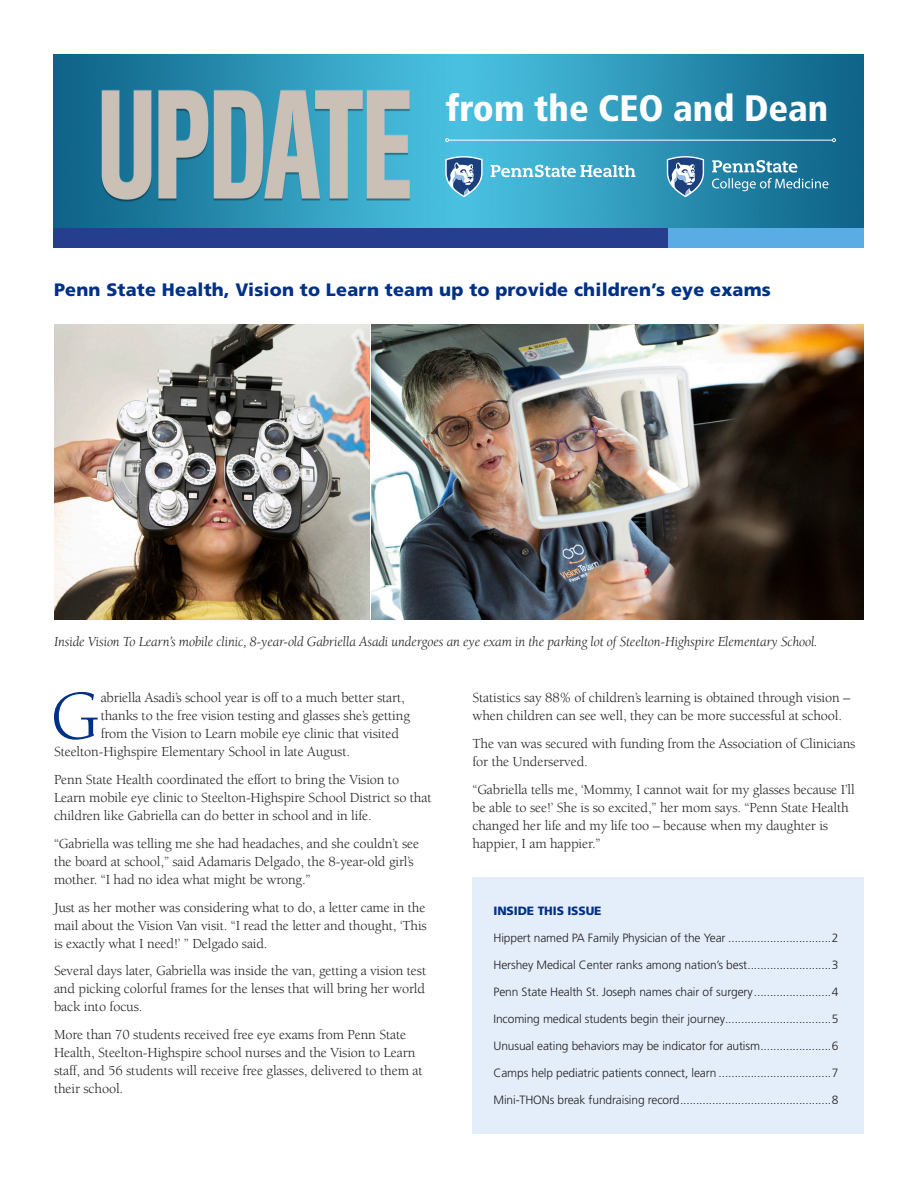
<style>
.page{position:relative;width:918px;height:1188px;background:#fff}
.page>*{position:absolute;margin:0;border:0;box-sizing:border-box;transform-origin:0 0}
.t1{font:70.95px "Berkeley";color:#003186}
.t2{font:900 condensed 36.75px "Frutiger";color:#fff}
.t3{font:900 18px "Frutiger";letter-spacing:.01em;color:#003186}
.t4{font:14.25px/18px "Berkeley";letter-spacing:-.01em;color:#231f20}
.t5{font:italic 14.25px "Berkeley";letter-spacing:-.01em;color:#231f20}
.t6{font:300 12px "Frutiger";letter-spacing:-.01em;color:#231f20}
.t7{font:900 12px "Frutiger";letter-spacing:-.01em;color:#003186}
</style>
<div class="page">
<div style="left:472px;top:878px;width:392px;height:256px;background:#e4eefa"></div>
<div style="left:54px;top:225px;width:614px;height:23px;background:#253f8e"></div>
<div style="left:668px;top:225px;width:196px;height:23px;background:#5aace5"></div>
<img style="left:54px;top:54px;width:810px;height:173px">
<svg style="left:445px;top:156px;width:38px;height:41px"></svg>
<svg style="left:491px;top:165px;width:144px;height:12px"></svg>
<svg style="left:667px;top:156px;width:37px;height:41px"></svg>
<svg style="left:712px;top:160px;width:116px;height:31px;background:#4b93af"></svg>
<hr style="left:449px;top:140px;width:383px;height:1px;background:#fff">
<svg style="left:445px;top:138px;width:4px;height:4px"></svg>
<svg style="left:832px;top:138px;width:4px;height:4px"></svg>
<img style="left:54px;top:324px;width:315px;height:296px">
<img style="left:372px;top:324px;width:492px;height:296px">
<p class="t2" style="left:446px;top:86px;width:384px">from the CEO and Dean</p>
<p class="t3" style="left:54px;top:278px;width:718px">Penn State Health, Vision to Learn team up to provide children’s eye exams</p>
<p class="t5" style="left:54px;top:634px;width:765px">Inside Vision To Learn’s mobile clinic, 8-year-old Gabriella Asadi undergoes an eye exam in the parking lot of Steelton-Highspire Elementary School.</p>
<p class="t1" style="left:50px;top:679px;width:50px">G</p>
<p class="t4" style="left:101px;top:689px;width:306px">abriella Asadi’s school year is off to a much better start,</p>
<p class="t4" style="left:101px;top:707px;width:311px">thanks to the free vision testing and glasses she’s getting</p>
<p class="t4" style="left:101px;top:725px;width:300px">from the Vision to Learn mobile eye clinic that visited</p>
<p class="t4" style="left:54px;top:743px;width:298px">Steelton-Highspire Elementary School in late August.</p>
<p class="t4" style="left:54px;top:771px;width:379px">Penn State Health coordinated the effort to bring the Vision to<br>Learn mobile eye clinic to Steelton-Highspire School District so that children like Gabriella can do better in school and in life.</p>
<p class="t4" style="left:54px;top:835px;width:367px">“Gabriella was telling me she had headaches, and she couldn’t see the board at school,” said Adamaris Delgado, the 8-year-old girl’s mother. “I had no idea what might be wrong.”</p>
<p class="t4" style="left:54px;top:898px;width:374px;text-align:justify">Just as her mother was considering what to do, a letter came in the mail about the Vision Van visit. “I read the letter and thought, ‘This is exactly what I need!’ ” Delgado said.</p>
<p class="t4" style="left:54px;top:962px;width:374px;text-align:justify">Several days later, Gabriella was inside the van, getting a vision test and picking colorful frames for the lenses that will bring her world back into focus.</p>
<p class="t4" style="left:54px;top:1026px;width:370px">More than 70 students received free eye exams from Penn State Health, Steelton-Highspire school nurses and the Vision to Learn staff, and 56 students will receive free glasses, delivered to them at their school.</p>
<p class="t4" style="left:472px;top:689px;width:379px">Statistics say 88% of children’s learning is obtained through vision – when children can see well, they can be more successful at school.</p>
<p class="t4" style="left:472px;top:735px;width:385px">The van was secured with funding from the Association of Clinicians for the Underserved.</p>
<p class="t4" style="left:472px;top:781px;width:384px">“Gabriella tells me, ‘Mommy, I cannot wait for my glasses because I’ll be able to see!’ She is so excited,” her mom says. “Penn State Health changed her life and my life too – because when my daughter is happier, I am happier.”</p>
<p class="t7" style="left:494px;top:903px;width:110px">INSIDE THIS ISSUE</p>
<p class="t6" style="left:494px;top:931px;width:346px">Hippert named PA Family Physician of the Year ................................2</p>
<p class="t6" style="left:494px;top:958px;width:346px">Hershey Medical Center ranks among nation’s best..........................3</p>
<p class="t6" style="left:494px;top:985px;width:346px">Penn State Health St. Joseph names chair of surgery........................4</p>
<p class="t6" style="left:494px;top:1012px;width:346px">Incoming medical students begin their journey.................................5</p>
<p class="t6" style="left:494px;top:1039px;width:346px">Unusual eating behaviors may be indicator for autism......................6</p>
<p class="t6" style="left:494px;top:1066px;width:346px">Camps help pediatric patients connect, learn ...................................7</p>
<p class="t6" style="left:494px;top:1093px;width:346px">Mini-THONs break fundraising record...............................................8</p>
</div>
